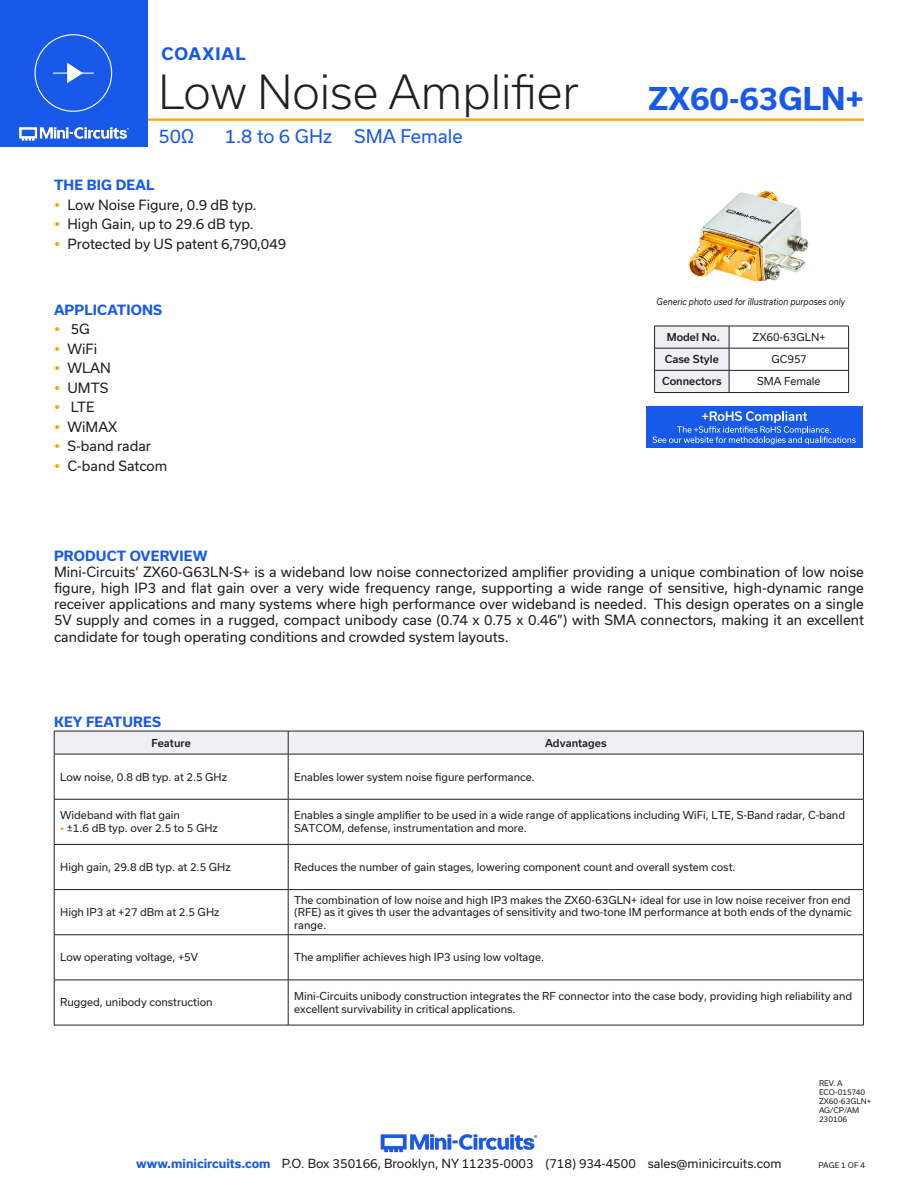
<style>
.page{position:relative;width:918px;height:1188px;background:#fff}
.page>*{position:absolute;margin:0;border:0;box-sizing:border-box;transform-origin:0 0}
.t1{font:300 45px "Usual";color:#231f20}
.t2{font:700 30px "Usual";color:#1859ea}
.t3{font:18px "Usual";color:#1859ea}
.t4{font:700 16.5px "Usual";letter-spacing:.065em;color:#1859ea}
.Regular_Copy{font:13.5px/16.2px "Usual";color:#231f20;text-align:justify}
.Blue_Headers{font:700 13.5px "Usual";letter-spacing:.015em;color:#1859ea}
.t5{font:12px "Usual";color:#231f20}
.Table_Body_Left_Just{font:10.5px/12.6px "Usual";color:#231f20}
.Table_Header_Center{font:500 10.5px "Usual";color:#231f20}
.Table_Header_Center-2{font:10.5px "Usual";color:#231f20}
.t6{font:italic 9px "Usual";color:#231f20;scale:.9 1}
.Revision{font:7.5px "Usual";color:#231f20}
.s1{color:#ffa300}
.s2{font-weight:700;color:#1859ea}
</style>
<div class="page">
<hr style="left:129px;top:118px;width:735px;height:3px;background:#ffa300">
<div style="left:0;top:0;width:147px;height:147px;background:#1859ea"></div>
<hr style="left:917px;top:0;width:1px;height:147px;background:#1859ea">
<img style="left:19px;top:126px;width:110px;height:15px">
<div style="left:35px;top:34px;width:77px;height:78px;border:1px solid #fff;border-radius:50%"></div>
<hr style="left:53px;top:73px;width:41px;height:1px;background:#fff">
<svg style="left:67px;top:63px;width:16px;height:20px"></svg>
<img style="left:380px;top:1134px;width:158px;height:19px">
<svg style="left:54px;top:731px;width:810px;height:23px"></svg>
<hr style="left:54px;top:754px;width:234px;height:1px;background:#231f20">
<hr style="left:54px;top:754px;width:1px;height:45px;background:#231f20">
<hr style="left:288px;top:754px;width:576px;height:1px;background:#231f20">
<hr style="left:288px;top:754px;width:1px;height:45px;background:#231f20">
<hr style="left:863px;top:754px;width:1px;height:45px;background:#231f20">
<hr style="left:54px;top:799px;width:234px;height:1px;background:#231f20">
<hr style="left:54px;top:799px;width:1px;height:45px;background:#231f20">
<hr style="left:288px;top:799px;width:576px;height:1px;background:#231f20">
<hr style="left:288px;top:799px;width:1px;height:45px;background:#231f20">
<hr style="left:863px;top:799px;width:1px;height:45px;background:#231f20">
<hr style="left:54px;top:844px;width:234px;height:1px;background:#231f20">
<hr style="left:54px;top:845px;width:1px;height:44px;background:#231f20">
<hr style="left:288px;top:844px;width:576px;height:1px;background:#231f20">
<hr style="left:288px;top:845px;width:1px;height:44px;background:#231f20">
<hr style="left:863px;top:845px;width:1px;height:44px;background:#231f20">
<hr style="left:54px;top:889px;width:234px;height:1px;background:#231f20">
<hr style="left:54px;top:890px;width:1px;height:45px;background:#231f20">
<hr style="left:288px;top:889px;width:576px;height:1px;background:#231f20">
<hr style="left:288px;top:890px;width:1px;height:45px;background:#231f20">
<hr style="left:863px;top:890px;width:1px;height:45px;background:#231f20">
<hr style="left:54px;top:934px;width:234px;height:1px;background:#231f20">
<hr style="left:54px;top:935px;width:1px;height:45px;background:#231f20">
<hr style="left:288px;top:934px;width:576px;height:1px;background:#231f20">
<hr style="left:288px;top:935px;width:1px;height:45px;background:#231f20">
<hr style="left:863px;top:935px;width:1px;height:45px;background:#231f20">
<hr style="left:54px;top:980px;width:234px;height:1px;background:#231f20">
<hr style="left:54px;top:980px;width:1px;height:45px;background:#231f20">
<hr style="left:288px;top:980px;width:576px;height:1px;background:#231f20">
<hr style="left:288px;top:980px;width:1px;height:45px;background:#231f20">
<hr style="left:863px;top:980px;width:1px;height:45px;background:#231f20">
<hr style="left:54px;top:1025px;width:234px;height:1px;background:#231f20">
<hr style="left:288px;top:1025px;width:576px;height:1px;background:#231f20">
<hr style="left:729px;top:326px;width:120px;height:1px;background:#231f20">
<hr style="left:729px;top:348px;width:120px;height:1px;background:#231f20">
<hr style="left:729px;top:370px;width:120px;height:1px;background:#231f20">
<svg style="left:848px;top:326px;width:1px;height:66px"></svg>
<hr style="left:729px;top:392px;width:120px;height:1px;background:#231f20">
<svg style="left:654px;top:326px;width:76px;height:67px"></svg>
<hr style="left:654px;top:348px;width:75px;height:1px;background:#231f20">
<hr style="left:654px;top:370px;width:75px;height:1px;background:#231f20">
<hr style="left:654px;top:392px;width:75px;height:1px;background:#231f20">
<img style="left:688px;top:190px;width:121px;height:92px">
<div style="left:646px;top:406px;width:216px;height:42px;background:#1859ea"></div>
<svg style="left:653px;top:411px;width:203px;height:33px"></svg>
<h3 class="t4" style="left:161px;top:45px;width:86px">COAXIAL</h3>
<h1 class="t1" style="left:158px;top:67px;width:422px">Low Noise Amplifier</h1>
<h3 class="t3" style="left:158px;top:126px;width:37px">50Ω</h3>
<h3 class="t3" style="left:225px;top:126px;width:239px">1.8 to 6 GHz SMA Female</h3>
<p class="Blue_Headers" style="left:54px;top:178px;width:102px">THE BIG DEAL</p>
<p class="Regular_Copy" style="left:68px;top:197px;width:191px">Low Noise Figure, 0.9 dB typ.</p>
<p class="Regular_Copy" style="left:68px;top:216px;width:188px">High Gain, up to 29.6 dB typ.</p>
<p class="Regular_Copy" style="left:68px;top:236px;width:220px">Protected by US patent 6,790,049</p>
<p class="Blue_Headers" style="left:54px;top:302px;width:110px">APPLICATIONS</p>
<p class="Regular_Copy" style="left:71px;top:321px;width:21px">5G</p>
<p class="Regular_Copy" style="left:68px;top:341px;width:31px">WiFi</p>
<p class="Regular_Copy" style="left:68px;top:360px;width:45px">WLAN</p>
<p class="Regular_Copy" style="left:68px;top:380px;width:42px">UMTS</p>
<p class="Regular_Copy" style="left:71px;top:399px;width:25px">LTE</p>
<p class="Regular_Copy" style="left:68px;top:419px;width:51px">WiMAX</p>
<p class="Regular_Copy" style="left:68px;top:438px;width:85px">S-band radar</p>
<p class="Regular_Copy" style="left:68px;top:458px;width:101px">C-band Satcom</p>
<h2 class="t2" style="left:648px;top:81px;width:217px">ZX60-63GLN+</h2>
<p class="t6" style="left:657px;top:297px;width:211px">Generic photo used for illustration purposes only</p>
<p class="Table_Header_Center" style="left:667px;top:331px;width:55px">Model No.</p>
<p class="Table_Header_Center-2" style="left:753px;top:331px;width:75px">ZX60-63GLN+</p>
<p class="Table_Header_Center" style="left:665px;top:353px;width:55px">Case Style</p>
<p class="Table_Body_Left_Just" style="left:772px;top:353px;width:37px">GC957</p>
<p class="Table_Header_Center" style="left:662px;top:375px;width:61px">Connectors</p>
<p class="Table_Body_Left_Just" style="left:757px;top:375px;width:65px">SMA Female</p>
<p class="Blue_Headers" style="left:54px;top:548px;width:155px">PRODUCT OVERVIEW</p>
<p class="Regular_Copy" style="left:54px;top:564px;width:812px">Mini-Circuits’ ZX60-G63LN-S+ is a wideband low noise connectorized amplifier providing a unique combination of low noise figure, high IP3 and flat gain over a very wide frequency range, supporting a wide range of sensitive, high-dynamic range receiver applications and many systems where high performance over wideband is needed. This design operates on a single 5V supply and comes in a rugged, compact unibody case (0.74 x 0.75 x 0.46”) with SMA connectors, making it an excellent candidate for tough operating conditions and crowded system layouts.</p>
<p class="Blue_Headers" style="left:54px;top:714px;width:108px">KEY FEATURES</p>
<p class="Table_Header_Center" style="left:151px;top:737px;width:41px">Feature</p>
<p class="Table_Header_Center" style="left:545px;top:737px;width:63px">Advantages</p>
<p class="Table_Body_Left_Just" style="left:60px;top:770px;width:168px">Low noise, 0.8 dB typ. at 2.5 GHz</p>
<p class="Table_Body_Left_Just" style="left:294px;top:770px;width:242px">Enables lower system noise figure performance.</p>
<p class="Table_Body_Left_Just" style="left:60px;top:809px;width:121px">Wideband with flat gain</p>
<p class="Table_Body_Left_Just" style="left:60px;top:822px;width:159px"><span class="s1">•</span> ±1.6 dB typ. over 2.5 to 5 GHz</p>
<p class="Table_Body_Left_Just" style="left:294px;top:809px;width:552px">Enables a single amplifier to be used in a wide range of applications including WiFi, LTE, S-Band radar, C-band<br>SATCOM, defense, instrumentation and more.</p>
<p class="Table_Body_Left_Just" style="left:60px;top:861px;width:172px">High gain, 29.8 dB typ. at 2.5 GHz</p>
<p class="Table_Body_Left_Just" style="left:294px;top:861px;width:443px">Reduces the number of gain stages, lowering component count and overall system cost.</p>
<p class="Table_Body_Left_Just" style="left:60px;top:906px;width:161px">High IP3 at +27 dBm at 2.5 GHz</p>
<p class="Table_Body_Left_Just" style="left:294px;top:893px;width:559px;text-align:justify">The combination of low noise and high IP3 makes the ZX60-63GLN+ ideal for use in low noise receiver fron end (RFE) as it gives th user the advantages of sensitivity and two-tone IM performance at both ends of the dynamic range.</p>
<p class="Table_Body_Left_Just" style="left:60px;top:951px;width:139px">Low operating voltage, +5V</p>
<p class="Table_Body_Left_Just" style="left:294px;top:951px;width:251px">The amplifier achieves high IP3 using low voltage.</p>
<p class="Table_Body_Left_Just" style="left:60px;top:996px;width:154px">Rugged, unibody construction</p>
<p class="Table_Body_Left_Just" style="left:294px;top:990px;width:560px">Mini-Circuits unibody construction integrates the RF connector into the case body, providing high reliability and excellent survivability in critical applications.</p>
<p class="Revision" style="left:819px;top:1079px;width:25px">REV. A</p>
<p class="Revision" style="left:819px;top:1088px;width:48px">ECO-015740</p>
<p class="Revision" style="left:819px;top:1097px;width:54px">ZX60-63GLN+</p>
<p class="Revision" style="left:819px;top:1106px;width:42px">AG/CP/AM</p>
<p class="Revision" style="left:819px;top:1115px;width:30px">230106</p>
<p class="t5" style="left:136px;top:1157px;width:647px"><span class="s2">www.minicircuits.com</span> P.O. Box 350166, Brooklyn, NY 11235-0003 (718) 934-4500 sales@minicircuits.com</p>
<p class="Revision" style="left:819px;top:1161px;width:48px">PAGE 1 OF 4</p>
</div>
